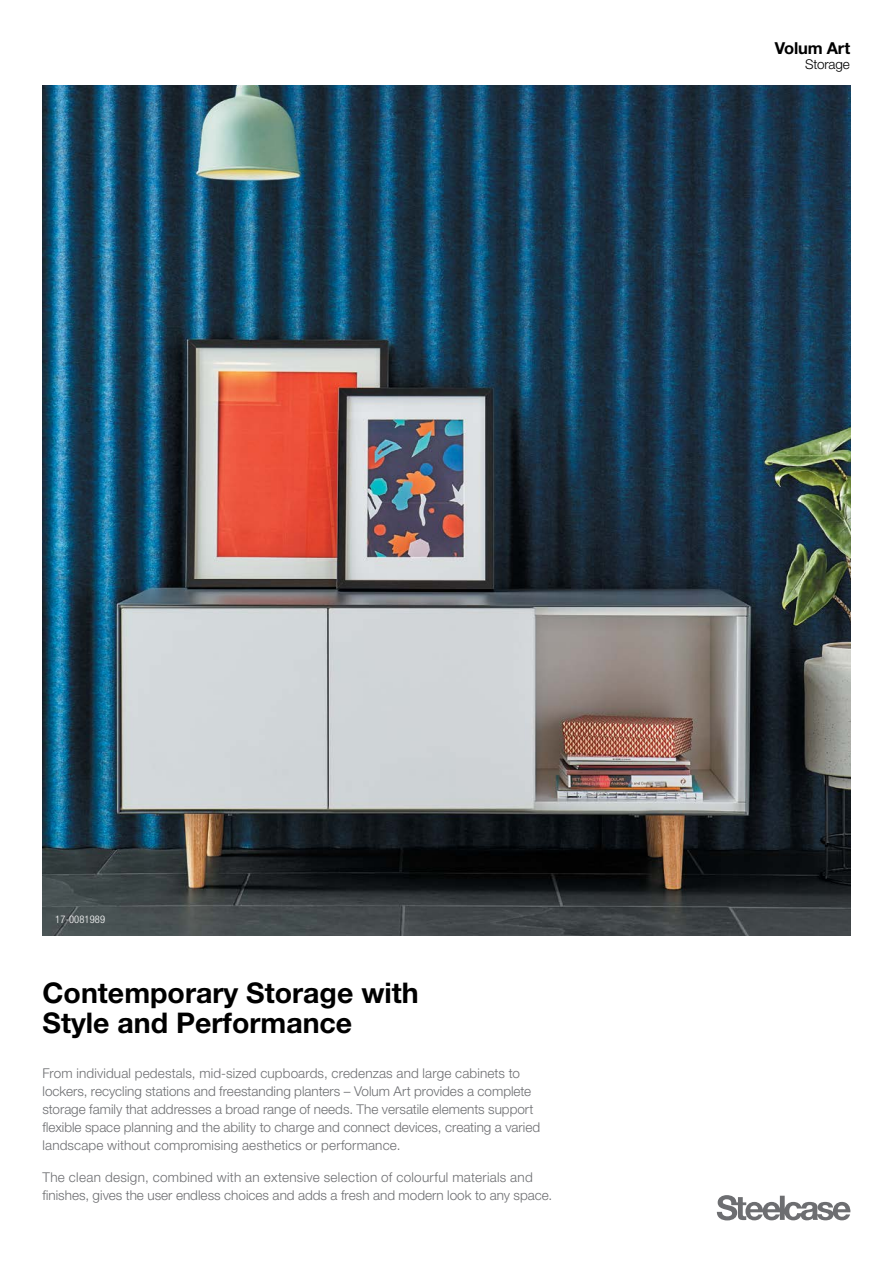
<style>
.page{position:relative;width:893px;height:1263px;background:#fff}
.page>*{position:absolute;margin:0;border:0;box-sizing:border-box;transform-origin:0 0}
.t1{font:700 28.5px/30px "Helvetica Neue LT Pro";color:#000}
.t2{font:700 16.5px "Helvetica Neue LT Pro";letter-spacing:-.01em;color:#000}
.t3{font:300 13.5px/18px "Helvetica Neue LT Pro";letter-spacing:.005em;color:#6d6e71}
.t4{font:300 13.5px "Helvetica Neue LT Pro";letter-spacing:-.01em;color:#000}
.t5{font:300 condensed 10.5px "Helvetica Neue LT Pro";letter-spacing:.01em;color:#fff}
</style>
<div class="page">
<img style="left:43px;top:85px;width:807px;height:850px">
<svg style="left:717px;top:1195px;width:134px;height:25px"></svg>
<p class="t2" style="left:775px;top:38px;width:77px">Volum Art</p>
<p class="t4" style="left:805px;top:56px;width:46px">Storage</p>
<p class="t5" style="left:55px;top:913px;width:51px">17-0081989</p>
<h1 class="t1" style="left:43px;top:977px;width:378px">Contemporary Storage with<br>Style and Performance</h1>
<p class="t3" style="left:43px;top:1064px;width:499px">From individual pedestals, mid-sized cupboards, credenzas and large cabinets to lockers, recycling stations and freestanding planters – Volum Art provides a complete storage family that addresses a broad range of needs. The versatile elements support flexible space planning and the ability to charge and connect devices, creating a varied landscape without compromising aesthetics or performance.</p>
<p class="t3" style="left:43px;top:1167px;width:511px">The clean design, combined with an extensive selection of colourful materials and finishes, gives the user endless choices and adds a fresh and modern look to any space.</p>
</div>
